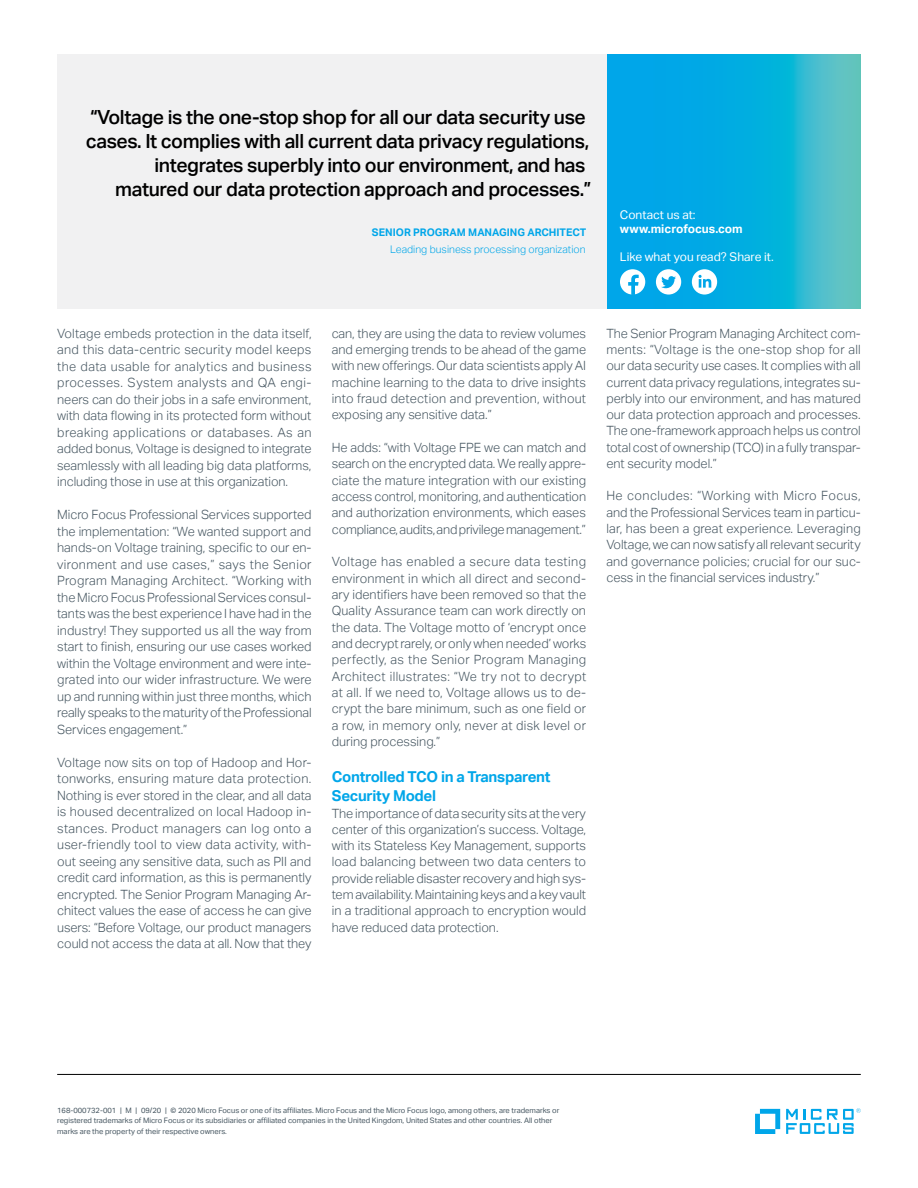
<style>
.page{position:relative;width:918px;height:1188px;background:#fff}
.page>*{position:absolute;margin:0;border:0;box-sizing:border-box;transform-origin:0 0}
.pull_quote_13_16-ali{font:500 19.5px/24px "Aktiv Grotesk";letter-spacing:-.02em;color:#000;text-align:right}
.subhead_10_13-blue{font:700 15px/19.5px "Aktiv Grotesk";letter-spacing:-.02em;color:#00a6e9}
.body_8_5_11-grey{font:300 12.75px/16.5px "Aktiv Grotesk";letter-spacing:-.005em;color:#455560;text-align:justify}
.Contact_8_9_5-regula{font:12px "Aktiv Grotesk";color:#fff}
.Contact_URL_8_9_5-bo{font:700 12px "Aktiv Grotesk";color:#fff}
.quote_title_or_compa{font:300 10.5px "Aktiv Grotesk";color:#00a6e9}
.quote_name_CAPS_7_11{font:700 10.5px "Aktiv Grotesk";color:#00a6e9}
.mousetype-legal_5_7{font:7.5px/10.5px "Aktiv Grotesk";color:#455560}
</style>
<div class="page">
<hr style="left:57px;top:1074px;width:804px;height:1px;background:#000">
<svg style="left:755px;top:1109px;width:25px;height:25px"></svg>
<svg style="left:786px;top:1108px;width:75px;height:26px"></svg>
<svg style="left:607px;top:54px;width:254px;height:254px;background:#15b0dc"></svg>
<div style="left:57px;top:54px;width:550px;height:254px;background:#f1f1f2"></div>
<div style="left:620px;top:269px;width:25px;height:26px;background:#fff;border-radius:50%"></div>
<svg style="left:628px;top:275px;width:11px;height:20px"></svg>
<div style="left:656px;top:269px;width:25px;height:26px;background:#fff;border-radius:50%"></div>
<svg style="left:661px;top:276px;width:15px;height:12px"></svg>
<div style="left:692px;top:269px;width:25px;height:26px;background:#fff;border-radius:50%"></div>
<svg style="left:699px;top:275px;width:12px;height:13px"></svg>
<p class="pull_quote_13_16-ali" style="left:86px;top:105px;width:507px">“Voltage is the one-stop shop for all our data security use cases. It complies with all current data privacy regulations, integrates superbly into our environment, and has matured our data protection approach and processes.”</p>
<p class="quote_name_CAPS_7_11" style="left:372px;top:226px;width:216px">SENIOR PROGRAM MANAGING ARCHITECT</p>
<p class="quote_title_or_compa" style="left:390px;top:243px;width:197px">Leading business processing organization</p>
<p class="Contact_8_9_5-regula" style="left:620px;top:207px;width:77px">Contact us at:</p>
<p class="Contact_URL_8_9_5-bo" style="left:620px;top:222px;width:124px">www.microfocus.com</p>
<p class="Contact_8_9_5-regula" style="left:620px;top:250px;width:155px">Like what you read? Share it.</p>
<p class="body_8_5_11-grey" style="left:57px;top:325px;width:256px">Voltage embeds protection in the data itself, and this data-centric security model keeps the data usable for analytics and business processes. System analysts and QA engi&shy;neers can do their jobs in a safe environment, with data flowing in its protected form without breaking applications or databases. As an added bonus, Voltage is designed to integrate seamlessly with all leading big data platforms, including those in use at this organization.</p>
<p class="body_8_5_11-grey" style="left:57px;top:507px;width:256px">Micro Focus Professional Services supported the implementation: “We wanted support and hands-on Voltage training, specific to our en&shy;vironment and use cases,” says the Senior Program Managing Architect. “Working with the Micro Focus Professional Services consul&shy;tants was the best experience I have had in the industry! They supported us all the way from start to finish, ensuring our use cases worked within the Voltage environment and were inte&shy;grated into our wider infrastructure. We were up and running within just three months, which really speaks to the maturity of the Professional Services engagement.”</p>
<p class="body_8_5_11-grey" style="left:57px;top:754px;width:256px">Voltage now sits on top of Hadoop and Hor&shy;tonworks, ensuring mature data protection.<br>Nothing is ever stored in the clear, and all data is housed decentralized on local Hadoop in&shy;stances. Product managers can log onto a user-friendly tool to view data activity, with&shy;out seeing any sensitive data, such as PII and credit card information, as this is permanently encrypted. The Senior Program Managing Ar&shy;chitect values the ease of access he can give users: “Before Voltage, our product managers could not access the data at all. Now that they</p>
<p class="body_8_5_11-grey" style="left:332px;top:325px;width:256px">can, they are using the data to review volumes and emerging trends to be ahead of the game with new offerings. Our data scientists apply AI machine learning to the data to drive insights into fraud detection and prevention, without exposing any sensitive data.”</p>
<p class="body_8_5_11-grey" style="left:332px;top:439px;width:256px">He adds: “with Voltage FPE we can match and search on the encrypted data. We really appre&shy;ciate the mature integration with our existing access control, monitoring, and authentication and authorization environments, which eases compliance, audits, and privilege management.”</p>
<p class="body_8_5_11-grey" style="left:332px;top:554px;width:256px">Voltage has enabled a secure data testing environment in which all direct and second&shy;ary identifiers have been removed so that the Quality Assurance team can work directly on the data. The Voltage motto of ‘encrypt once and decrypt rarely, or only when needed’ works perfectly, as the Senior Program Managing Architect illustrates: “We try not to decrypt at all. If we need to, Voltage allows us to de&shy;crypt the bare minimum, such as one field or a row, in memory only, never at disk level or during processing.”</p>
<p class="subhead_10_13-blue" style="left:332px;top:767px;width:220px">Controlled TCO in a Transparent<br>Security Model</p>
<p class="body_8_5_11-grey" style="left:332px;top:805px;width:256px">The importance of data security sits at the very center of this organization’s success. Voltage, with its Stateless Key Management, supports load balancing between two data centers to provide reliable disaster recovery and high sys&shy;tem availability. Maintaining keys and a key vault in a traditional approach to encryption would have reduced data protection.</p>
<p class="body_8_5_11-grey" style="left:606px;top:325px;width:256px">The Senior Program Managing Architect com&shy;ments: “Voltage is the one-stop shop for all our data security use cases. It complies with all current data privacy regulations, integrates su&shy;perbly into our environment, and has matured our data protection approach and processes.<br>The one-framework approach helps us control total cost of ownership (TCO) in a fully transpar&shy;ent security model.”</p>
<p class="body_8_5_11-grey" style="left:606px;top:488px;width:256px">He concludes: “Working with Micro Focus, and the Professional Services team in particu&shy;lar, has been a great experience. Leveraging Voltage, we can now satisfy all relevant security and governance policies; crucial for our suc&shy;cess in the financial services industry.”</p>
<p class="mousetype-legal_5_7" style="left:57px;top:1105px;width:504px">168-000732-001 | M | 09/20 | © 2020 Micro Focus or one of its affiliates. Micro Focus and the Micro Focus logo, among others, are trademarks or registered trademarks of Micro Focus or its subsidiaries or affiliated companies in the United Kingdom, United States and other countries. All other marks are the property of their respective owners.</p>
</div>
